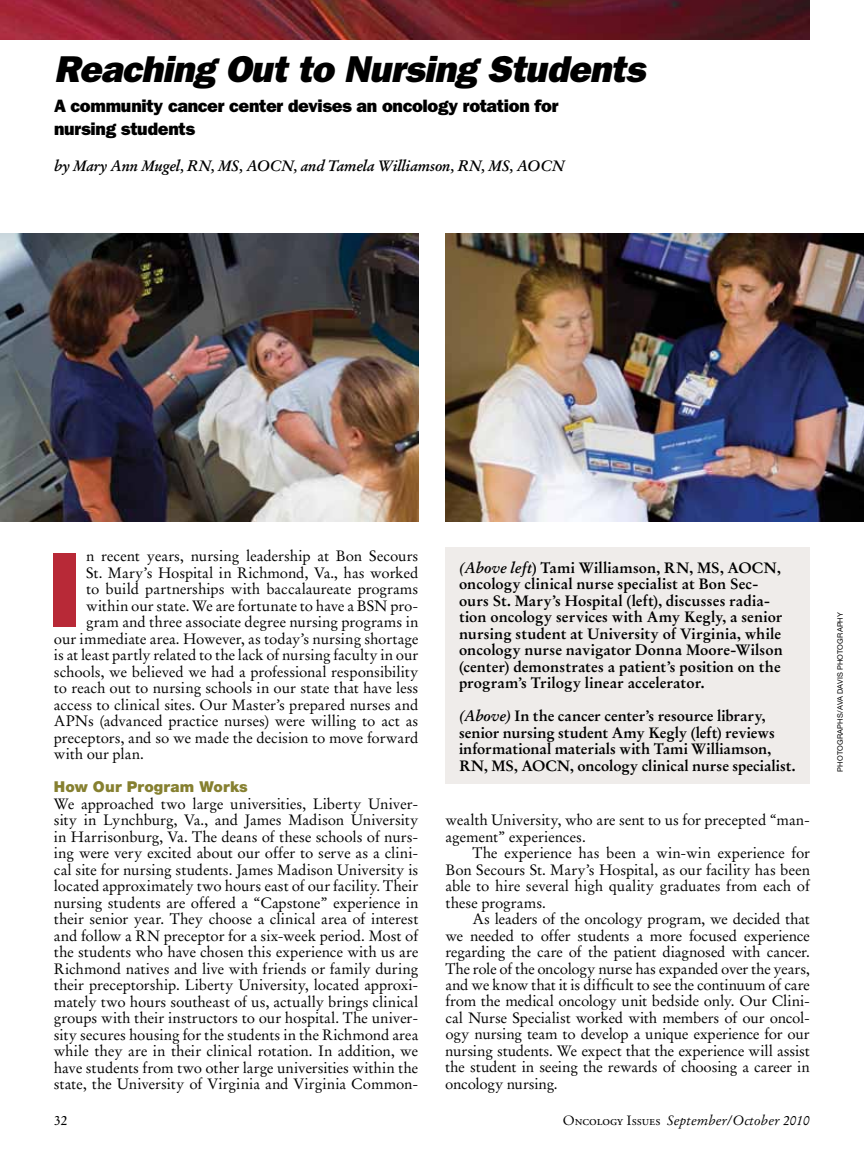
<style>
.page{position:relative;width:864px;height:1161px;background:#fff}
.page>*{position:absolute;margin:0;border:0;box-sizing:border-box;transform-origin:0 0}
.t1{font:800 106.65px "Franklin Gothic";color:#b82937}
.t2{font:italic 800 37.5px "Franklin Gothic";letter-spacing:-.02em;color:#000}
.t3{font:800 18px/22.5px "Franklin Gothic";letter-spacing:-.015em;color:#000}
.t4{font:15px/16.5px "Stempel Garamond LT Std";color:#000;text-align:justify}
.t5{font:700 15px/16.5px "Stempel Garamond LT Std";color:#000}
.t6{font:italic 700 15px "Stempel Garamond LT Std";letter-spacing:-.01em;color:#000}
.t7{font:900 15px "Helvetica Neue";letter-spacing:.01em;color:#868030}
.t8{font:italic 13.5px "Stempel Garamond LT Std";color:#000}
.t9{font:13.5px "Stempel Garamond LT Std";color:#000}
.t10{font:7.5px "Helvetica Neue";letter-spacing:.02em;color:#000}
.s1{font-style:italic}
.s2{font-style:normal}
.s3{font-family:"Adobe Garamond Exp";font-style:normal}
</style>
<div class="page">
<img style="left:0;top:234px;width:418px;height:288px">
<img style="left:446px;top:234px;width:418px;height:288px">
<div style="left:446px;top:548px;width:364px;height:236px;background:#efecea"></div>
<img style="left:0;top:0;width:810px;height:39px">
<h2 class="t2" style="left:54px;top:47px;width:592px">Reaching Out to Nursing Students</h2>
<p class="t3" style="left:54px;top:95px;width:506px">A community cancer center devises an oncology rotation for nursing students</p>
<p class="t6" style="left:54px;top:156px;width:512px">by Mary Ann Mugel, RN, MS, AOCN, and Tamela Williamson, RN, MS, AOCN</p>
<p class="t4" style="left:86px;top:548px;width:334px">n recent years, nursing leadership at Bon Secours</p>
<p class="t4" style="left:86px;top:564px;width:334px">St. Mary’s Hospital in Richmond, Va., has worked</p>
<p class="t4" style="left:86px;top:581px;width:334px">to build partnerships with baccalaureate programs</p>
<p class="t4" style="left:86px;top:597px;width:334px">within our state. We are fortunate to have a BSN pro-</p>
<p class="t4" style="left:86px;top:614px;width:334px">gram and three associate degree nursing programs in</p>
<p class="t4" style="left:54px;top:630px;width:366px">our immediate area. However, as today’s nursing shortage</p>
<p class="t4" style="left:54px;top:647px;width:366px">is at least partly related to the lack of nursing faculty in our</p>
<p class="t4" style="left:54px;top:663px;width:366px">schools, we believed we had a professional responsibility</p>
<p class="t4" style="left:54px;top:680px;width:366px">to reach out to nursing schools in our state that have less</p>
<p class="t4" style="left:54px;top:696px;width:366px">access to clinical sites. Our Master’s prepared nurses and</p>
<p class="t4" style="left:54px;top:713px;width:366px">APNs (advanced practice nurses) were willing to act as</p>
<p class="t4" style="left:54px;top:729px;width:366px">preceptors, and so we made the decision to move forward</p>
<p class="t4" style="left:54px;top:746px;width:91px">with our plan.</p>
<p class="t7" style="left:54px;top:778px;width:195px">How Our Program Works</p>
<p class="t4" style="left:54px;top:795px;width:366px">We approached two large universities, Liberty Univer&shy;sity in Lynchburg, Va., and James Madison University in Harrisonburg, Va. The deans of these schools of nurs&shy;ing were very excited about our offer to serve as a clini&shy;cal site for nursing students. James Madison University is located approximately two hours east of our facility. Their nursing students are offered a “Capstone” experience in their senior year. They choose a clinical area of interest and follow a RN preceptor for a six-week period. Most of the students who have chosen this experience with us are Richmond natives and live with friends or family during their preceptorship. Liberty University, located approxi&shy;mately two hours southeast of us, actually brings clinical groups with their instructors to our hospital. The univer&shy;sity secures housing for the students in the Richmond area while they are in their clinical rotation. In addition, we have students from two other large universities within the state, the University of Virginia and Virginia Common-</p>
<h1 class="t1" style="left:47px;top:528px;width:36px">I</h1>
<p class="t5" style="left:459px;top:559px;width:325px"><span class="s1">(Above left</span>) Tami Williamson, RN, MS, AOCN, oncology clinical nurse specialist at Bon Sec&shy;ours St. Mary’s Hospital (left), discusses radia&shy;tion oncology services with Amy Kegly, a senior nursing student at University of Virginia, while oncology nurse navigator Donna Moore-Wilson (center) demonstrates a patient’s position on the program’s Trilogy linear accelerator.</p>
<p class="t5" style="left:459px;top:708px;width:338px"><span class="s1">(Above)</span> In the cancer center’s resource library, senior nursing student Amy Kegly (left) reviews informational materials with Tami Williamson, RN, MS, AOCN, oncology clinical nurse specialist.</p>
<p class="t4" style="left:446px;top:812px;width:366px">wealth University, who are sent to us for precepted “man&shy;agement” experiences.</p>
<p class="t4" style="left:446px;top:845px;width:366px;text-indent:27px">The experience has been a win-win experience for Bon Secours St. Mary’s Hospital, as our facility has been able to hire several high quality graduates from each of these programs.</p>
<p class="t4" style="left:445px;top:911px;width:366px;text-indent:27px">As leaders of the oncology program, we decided that we needed to offer students a more focused experience regarding the care of the patient diagnosed with cancer.<br>The role of the oncology nurse has expanded over the years, and we know that it is difficult to see the continuum of care from the medical oncology unit bedside only. Our Clini&shy;cal Nurse Specialist worked with members of our oncol&shy;ogy nursing team to develop a unique experience for our nursing students. We expect that the experience will assist the student in seeing the rewards of choosing a career in oncology nursing.</p>
<p class="t9" style="left:54px;top:1112px;width:15px">32</p>
<p class="t8" style="left:563px;top:1112px;width:249px"><span class="s2">O</span><span class="s3">ncology</span> <span class="s2">I</span><span class="s3">ssues</span> September/October 2010</p>
<p class="t10" style="left:836px;top:771px;width:161px;rotate:-90deg">Photographs/Ava Davis Photography</p>
</div>
